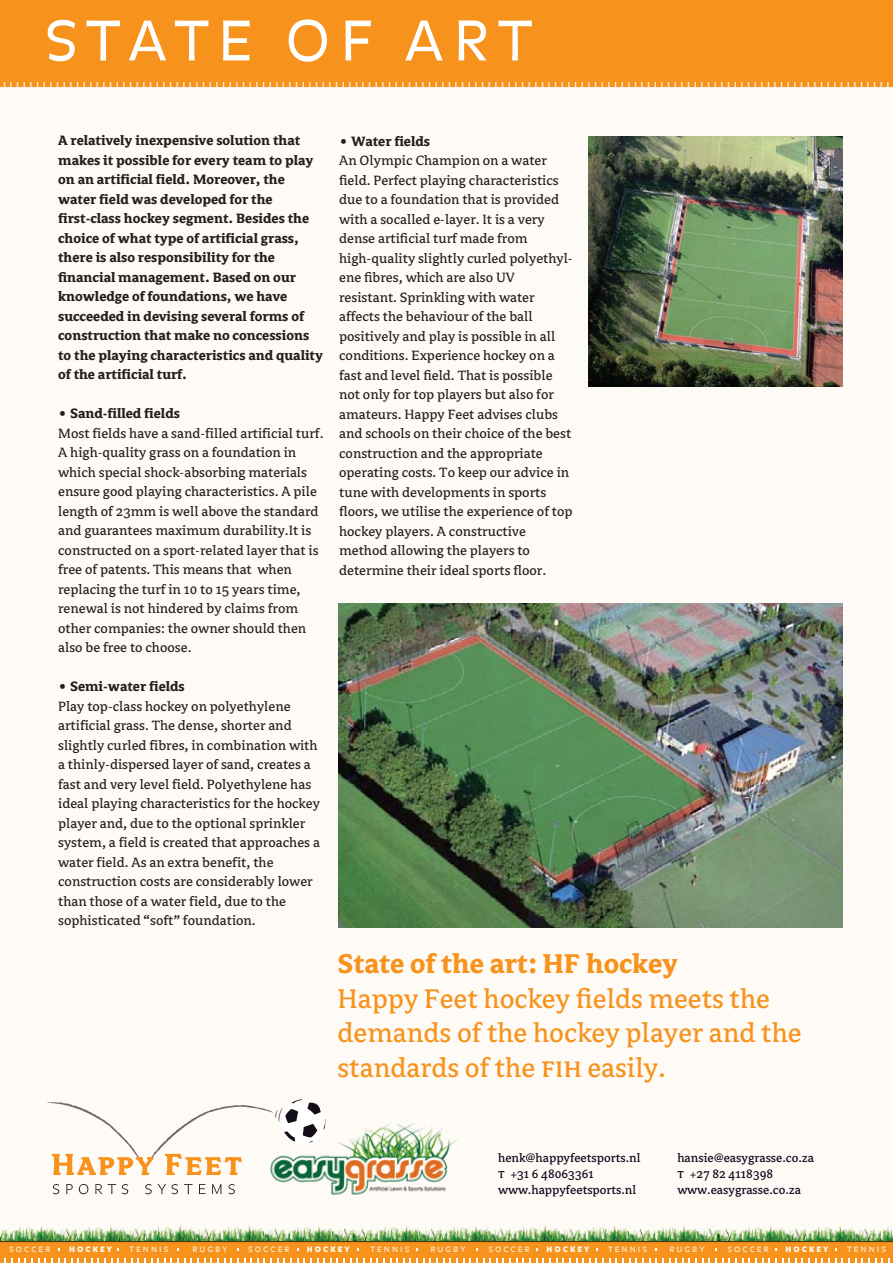
<style>
.page{position:relative;width:893px;height:1263px;background:#fff}
.page>*{position:absolute;margin:0;border:0;box-sizing:border-box;transform-origin:0 0}
.t1{font:72.75px "Balance Light Caps";letter-spacing:.11em;color:#fff}
.t2{font:30px/34.5px "Avance";color:#f7931d}
.t3{font:700 18px "Avance";color:#fff}
.t4{font:15px/19.5px "Avance";color:#231f20}
.t5{font:700 15px/19.5px "Avance";color:#231f20}
.t6{font:13.5px/16.2px "Avance";color:#0d0116}
.t7{font:9.75px "Balance Light Caps";letter-spacing:.21em;color:#fff}
.t8{font:9.75px "Balance Black Caps";letter-spacing:.21em;color:#fff}
.s1{font-weight:700}
.s2{font-family:"Avance Small Caps"}
</style>
<div class="page">
<div style="left:0;top:0;width:893px;height:97px;background:#f7931d"></div>
<div style="left:0;top:88px;width:893px;height:1175px;background:#fefbf6"></div>
<img style="left:0;top:1225px;width:352px;height:16px">
<img style="left:352px;top:1225px;width:365px;height:16px">
<img style="left:717px;top:1225px;width:176px;height:16px">
<div style="left:0;top:1241px;width:893px;height:22px;background:#f7931d"></div>
<svg style="left:5px;top:1258px;width:14px;height:5px"></svg>
<svg style="left:98px;top:1258px;width:14px;height:5px"></svg>
<svg style="left:191px;top:1258px;width:14px;height:5px"></svg>
<svg style="left:284px;top:1258px;width:14px;height:5px"></svg>
<svg style="left:357px;top:1258px;width:14px;height:5px"></svg>
<svg style="left:430px;top:1258px;width:14px;height:5px"></svg>
<svg style="left:523px;top:1258px;width:14px;height:5px"></svg>
<svg style="left:616px;top:1258px;width:14px;height:5px"></svg>
<svg style="left:709px;top:1258px;width:14px;height:5px"></svg>
<svg style="left:802px;top:1258px;width:14px;height:5px"></svg>
<hr style="left:0;top:87px;width:893px;height:1px;background:#f3f1ec">
<svg style="left:0;top:1241px;width:893px;height:2px;background:#9e5e12"></svg>
<img style="left:588px;top:136px;width:255px;height:251px">
<img style="left:339px;top:603px;width:504px;height:324px">
<img style="left:271px;top:1123px;width:186px;height:72px">
<svg style="left:53px;top:1184px;width:6px;height:10px"></svg>
<svg style="left:66px;top:1184px;width:7px;height:10px"></svg>
<svg style="left:79px;top:1184px;width:9px;height:10px"></svg>
<svg style="left:95px;top:1184px;width:7px;height:10px"></svg>
<svg style="left:108px;top:1184px;width:8px;height:10px"></svg>
<svg style="left:122px;top:1184px;width:6px;height:10px"></svg>
<svg style="left:145px;top:1184px;width:7px;height:10px"></svg>
<svg style="left:158px;top:1184px;width:8px;height:10px"></svg>
<svg style="left:172px;top:1184px;width:6px;height:10px"></svg>
<svg style="left:184px;top:1184px;width:9px;height:10px"></svg>
<svg style="left:199px;top:1184px;width:6px;height:10px"></svg>
<svg style="left:212px;top:1184px;width:9px;height:10px"></svg>
<svg style="left:228px;top:1184px;width:7px;height:10px"></svg>
<svg style="left:47px;top:1099px;width:281px;height:76px"></svg>
<p class="t1" style="left:43px;top:-7px;width:491px">state of art</p>
<p class="t3" style="left:0;top:79px;width:894px">||||||||||||||||||||||||||||||||||||||||||||||||||||||||||||||||||||||||||||||||||||||||||||||||||||||||||||||||||||||||||||||||||||||</p>
<p class="t5" style="left:58px;top:131px;width:266px">A relatively inexpensive solution that makes it possible for every team to play on an artificial field. Moreover, the water field was developed for the first-class hockey segment. Besides the choice of what type of artificial grass, there is also responsibility for the financial management. Based on our knowledge of foundations, we have succeeded in devising several forms of construction that make no concessions to the playing characteristics and quality of the artificial turf.</p>
<p class="t4" style="left:58px;top:404px;width:267px"><span class="s1">• Sand-filled fields<br></span>Most fields have a sand-filled artificial turf.<br>A high-quality grass on a foundation in which special shock-absorbing materials ensure good playing characteristics. A pile length of 23mm is well above the standard and guarantees maximum durability.It is constructed on a sport-related layer that is free of patents. This means that when replacing the turf in 10 to 15 years time, renewal is not hindered by claims from other companies: the owner should then also be free to choose.</p>
<p class="t4" style="left:58px;top:677px;width:263px"><span class="s1">• Semi-water fields<br></span>Play top-class hockey on polyethylene artificial grass. The dense, shorter and slightly curled fibres, in combination with a thinly-dispersed layer of sand, creates a fast and very level field. Polyethylene has ideal playing characteristics for the hockey player and, due to the optional sprinkler system, a field is created that approaches a water field. As an extra benefit, the construction costs are considerably lower than those of a water field, due to the sophisticated “soft” foundation.</p>
<p class="t4" style="left:339px;top:131px;width:235px"><span class="s1">• Water fields<br></span>An Olympic Champion on a water field. Perfect playing characteristics due to a foundation that is provided with a socalled e-layer. It is a very dense artificial turf made from high-quality slightly curled polyethyl&shy;ene fibres, which are also UV resistant. Sprinkling with water affects the behaviour of the ball positively and play is possible in all conditions. Experience hockey on a fast and level field. That is possible not only for top players but also for amateurs. Happy Feet advises clubs and schools on their choice of the best construction and the appropriate operating costs. To keep our advice in tune with developments in sports floors, we utilise the experience of top hockey players. A constructive method allowing the players to determine their ideal sports floor.</p>
<p class="t2" style="left:338px;top:947px;width:466px"><span class="s1">State of the art: HF hockey<br></span>Happy Feet hockey fields meets the demands of the hockey player and the standards of the <span class="s2">fih</span> easily.</p>
<p class="t6" style="left:498px;top:1149px;width:144px">henk@happyfeetsports.nl <span class="s2">t</span> +31 6 48063361 www.happyfeetsports.nl</p>
<p class="t6" style="left:677px;top:1149px;width:138px">hansie@easygrasse.co.za <span class="s2">t</span> +27 82 4118398 www.easygrasse.co.za</p>
<p class="t7" style="left:9px;top:1242px;width:43px">soccer</p>
<p class="t8" style="left:69px;top:1242px;width:44px">HOCKEY</p>
<p class="t7" style="left:129px;top:1242px;width:41px">tennis</p>
<p class="t7" style="left:192px;top:1242px;width:37px">rugby</p>
<p class="t7" style="left:248px;top:1242px;width:43px">soccer</p>
<p class="t8" style="left:307px;top:1242px;width:44px">HOCKEY</p>
<p class="t7" style="left:370px;top:1242px;width:41px">tennis</p>
<p class="t7" style="left:430px;top:1242px;width:37px">rugby</p>
<p class="t7" style="left:488px;top:1242px;width:43px">soccer</p>
<p class="t8" style="left:547px;top:1242px;width:44px">HOCKEY</p>
<p class="t7" style="left:608px;top:1242px;width:41px">tennis</p>
<p class="t7" style="left:669px;top:1242px;width:37px">rugby</p>
<p class="t7" style="left:727px;top:1242px;width:43px">soccer</p>
<p class="t8" style="left:786px;top:1242px;width:44px">HOCKEY</p>
<p class="t7" style="left:847px;top:1242px;width:41px">tennis</p>
</div>
